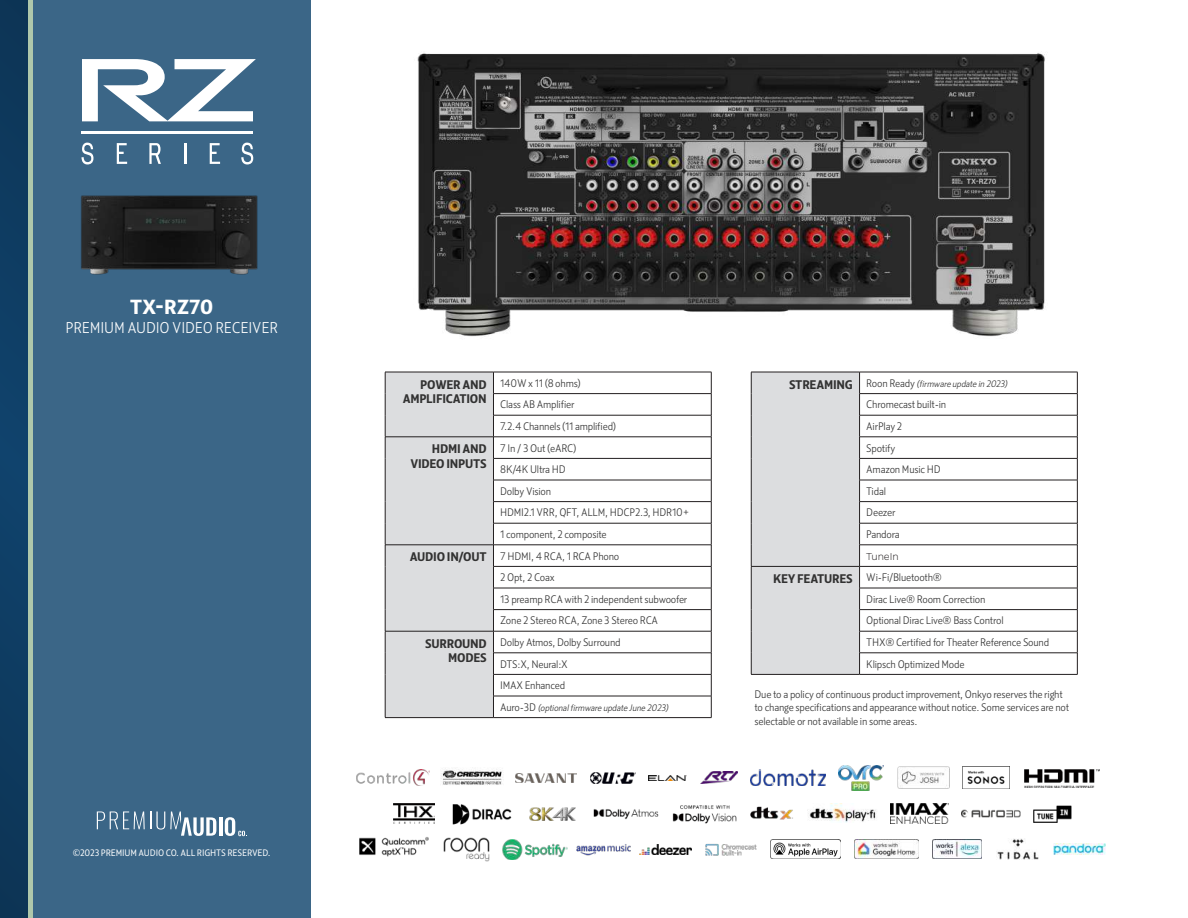
<style>
.page{position:relative;width:1188px;height:918px;background:#fff}
.page>*{position:absolute;margin:0;border:0;box-sizing:border-box;transform-origin:0 0}
.t1{font:21px "Kranto Bold Text";letter-spacing:-.02em;color:#fff}
.t2{font:300 15px "Kranto";letter-spacing:-.015em;color:#fff}
.t3{font:700 12px/14.4px "Kranto";letter-spacing:-.02em;color:#323232;text-align:right}
.t4{font:300 10.5px/21.6px "Kranto";letter-spacing:-.02em;color:#323232}
.t5{font:300 10.5px "Work Sans";letter-spacing:-.005em;color:#231f20}
.t6{font:italic 300 9px "Kranto";color:#323232}
.t7{font:9px "Kranto";letter-spacing:-.015em;color:#fff}
.s1{font-weight:700;font-size:12px}
.s2{font-style:normal;font-size:10.5px}
.s3{font-weight:700;font-style:normal;font-size:12px}
</style>
<div class="page">
<div style="left:33px;top:0;width:277px;height:918px;background:#3b6687"></div>
<div style="left:0;top:0;width:30px;height:918px;background:#0e3c61"></div>
<img style="left:417px;top:53px;width:628px;height:284px">
<div style="left:28px;top:0;width:5px;height:918px;background:#aec7ab"></div>
<hr style="left:219px;top:817px;width:3px;height:19px;background:#fff">
<svg style="left:225px;top:817px;width:22px;height:19px"></svg>
<svg style="left:97px;top:812px;width:119px;height:24px"></svg>
<hr style="left:493px;top:372px;width:218px;height:1px;background:#231f20">
<hr style="left:493px;top:393px;width:218px;height:1px;background:#231f20">
<hr style="left:493px;top:415px;width:218px;height:1px;background:#231f20">
<hr style="left:493px;top:437px;width:218px;height:1px;background:#231f20">
<hr style="left:493px;top:458px;width:218px;height:1px;background:#231f20">
<hr style="left:493px;top:480px;width:218px;height:1px;background:#231f20">
<hr style="left:493px;top:501px;width:218px;height:1px;background:#231f20">
<hr style="left:493px;top:523px;width:218px;height:1px;background:#231f20">
<hr style="left:493px;top:545px;width:218px;height:1px;background:#231f20">
<hr style="left:493px;top:566px;width:218px;height:1px;background:#231f20">
<hr style="left:493px;top:588px;width:218px;height:1px;background:#231f20">
<hr style="left:493px;top:609px;width:218px;height:1px;background:#231f20">
<hr style="left:493px;top:631px;width:218px;height:1px;background:#231f20">
<div style="left:385px;top:372px;width:109px;height:345px;background:#dcdddf"></div>
<svg style="left:711px;top:372px;width:1px;height:345px"></svg>
<hr style="left:493px;top:653px;width:218px;height:1px;background:#231f20">
<hr style="left:493px;top:674px;width:218px;height:1px;background:#231f20">
<hr style="left:493px;top:696px;width:218px;height:1px;background:#231f20">
<hr style="left:385px;top:717px;width:108px;height:1px;background:#231f20">
<hr style="left:493px;top:717px;width:218px;height:1px;background:#231f20">
<hr style="left:860px;top:372px;width:218px;height:1px;background:#231f20">
<hr style="left:859px;top:393px;width:219px;height:1px;background:#231f20">
<hr style="left:859px;top:415px;width:219px;height:1px;background:#231f20">
<hr style="left:859px;top:437px;width:219px;height:1px;background:#231f20">
<hr style="left:859px;top:458px;width:219px;height:1px;background:#231f20">
<hr style="left:859px;top:480px;width:219px;height:1px;background:#231f20">
<hr style="left:859px;top:501px;width:219px;height:1px;background:#231f20">
<hr style="left:859px;top:523px;width:219px;height:1px;background:#231f20">
<hr style="left:859px;top:545px;width:219px;height:1px;background:#231f20">
<div style="left:751px;top:372px;width:109px;height:302px;background:#dcdddf"></div>
<svg style="left:1077px;top:372px;width:1px;height:302px"></svg>
<hr style="left:751px;top:566px;width:109px;height:1px;background:#231f20">
<hr style="left:751px;top:674px;width:109px;height:1px;background:#231f20">
<hr style="left:860px;top:566px;width:218px;height:1px;background:#231f20">
<hr style="left:859px;top:588px;width:219px;height:1px;background:#231f20">
<hr style="left:859px;top:609px;width:219px;height:1px;background:#231f20">
<hr style="left:859px;top:631px;width:219px;height:1px;background:#231f20">
<hr style="left:859px;top:653px;width:219px;height:1px;background:#231f20">
<hr style="left:860px;top:674px;width:218px;height:1px;background:#231f20">
<svg style="left:82px;top:143px;width:11px;height:21px"></svg>
<svg style="left:241px;top:143px;width:12px;height:21px"></svg>
<svg style="left:82px;top:59px;width:174px;height:62px"></svg>
<hr style="left:82px;top:131px;width:171px;height:2px;background:#fff">
<svg style="left:117px;top:143px;width:10px;height:21px"></svg>
<hr style="left:184px;top:143px;width:2px;height:21px;background:#fff">
<svg style="left:210px;top:143px;width:10px;height:21px"></svg>
<svg style="left:149px;top:143px;width:12px;height:21px"></svg>
<img style="left:81px;top:195px;width:177px;height:80px">
<img style="left:357px;top:770px;width:72px;height:16px">
<img style="left:441px;top:768px;width:61px;height:17px">
<img style="left:751px;top:770px;width:74px;height:15px">
<img style="left:649px;top:775px;width:38px;height:5px">
<img style="left:839px;top:765px;width:44px;height:25px">
<img style="left:701px;top:772px;width:36px;height:11px">
<img style="left:516px;top:773px;width:60px;height:9px">
<img style="left:590px;top:772px;width:45px;height:11px">
<img style="left:963px;top:766px;width:46px;height:23px">
<img style="left:897px;top:767px;width:52px;height:22px">
<img style="left:529px;top:807px;width:47px;height:13px">
<img style="left:593px;top:809px;width:66px;height:11px">
<img style="left:1033px;top:805px;width:39px;height:18px">
<img style="left:393px;top:804px;width:41px;height:20px">
<img style="left:962px;top:810px;width:58px;height:8px">
<img style="left:672px;top:805px;width:65px;height:19px">
<img style="left:890px;top:804px;width:59px;height:20px">
<img style="left:452px;top:804px;width:60px;height:21px">
<img style="left:750px;top:806px;width:43px;height:14px">
<img style="left:770px;top:840px;width:70px;height:19px">
<img style="left:502px;top:839px;width:66px;height:20px">
<img style="left:640px;top:844px;width:52px;height:10px">
<img style="left:577px;top:844px;width:54px;height:12px">
<img style="left:705px;top:843px;width:52px;height:13px">
<img style="left:444px;top:837px;width:45px;height:24px">
<img style="left:855px;top:840px;width:63px;height:19px">
<img style="left:933px;top:840px;width:48px;height:19px">
<img style="left:1053px;top:844px;width:53px;height:11px">
<img style="left:996px;top:839px;width:42px;height:21px">
<img style="left:1024px;top:770px;width:75px;height:18px">
<img style="left:359px;top:837px;width:70px;height:20px">
<img style="left:807px;top:803px;width:69px;height:20px">
<h1 class="t1" style="left:130px;top:293px;width:85px">TX-RZ70</h1>
<h2 class="t2" style="left:65px;top:319px;width:214px">PREMIUM AUDIO VIDEO RECEIVER</h2>
<p class="t7" style="left:73px;top:847px;width:199px">©2023 PREMIUM AUDIO CO. ALL RIGHTS RESERVED.</p>
<p class="t3" style="left:403px;top:377px;width:86px">POWER AND<br>AMPLIFICATION</p>
<p class="t4" style="left:500px;top:372px;width:118px">140W x 11 (8 ohms)<br>Class AB Amplifier<br>7.2.4 Channels (11 amplified)</p>
<p class="t3" style="left:411px;top:442px;width:78px">HDMI AND<br>VIDEO INPUTS</p>
<p class="t4" style="left:500px;top:437px;width:78px">7 In / 3 Out (eARC)</p>
<p class="t4" style="left:500px;top:459px;width:67px">8K/4K Ultra HD</p>
<p class="t4" style="left:500px;top:480px;width:52px">Dolby Vision</p>
<p class="t4" style="left:500px;top:502px;width:191px">HDMI2.1 VRR, QFT, ALLM, HDCP2.3, HDR10+</p>
<p class="t4" style="left:500px;top:524px;width:108px">1 component, 2 composite</p>
<p class="t4" style="left:410px;top:545px;width:211px"><span class="s1">AUDIO IN/OUT</span> 7 HDMI, 4 RCA, 1 RCA Phono</p>
<p class="t4" style="left:500px;top:567px;width:56px">2 Opt, 2 Coax</p>
<p class="t4" style="left:500px;top:588px;width:189px">13 preamp RCA with 2 independent subwoofer</p>
<p class="t4" style="left:500px;top:610px;width:159px">Zone 2 Stereo RCA, Zone 3 Stereo RCA</p>
<p class="t3" style="left:425px;top:636px;width:63px">SURROUND<br>MODES</p>
<p class="t4" style="left:500px;top:632px;width:122px">Dolby Atmos, Dolby Surround<br>DTS:X, Neural:X<br>IMAX Enhanced</p>
<p class="t6" style="left:500px;top:702px;width:171px"><span class="s2">A u r o - 3 D</span> (optionalfirmware update June 2023)</p>
<p class="t6" style="left:789px;top:378px;width:222px"><span class="s3">ST R E A M I N G</span> <span class="s2">R o o n R e a d y</span> (firmware update in 2023)</p>
<p class="t4" style="left:866px;top:394px;width:81px">Chromecast built-in<br>AirPlay 2<br>Spotify<br>Amazon Music HD<br>Tidal<br>Deezer<br>Pandora</p>
<p class="t5" style="left:866px;top:550px;width:34px">TuneIn</p>
<p class="t4" style="left:866px;top:567px;width:184px;text-indent:-93px"><span class="s1">KEY FEATURES</span> Wi-Fi/Bluetooth®<br>Dirac Live® Room Correction<br>Optional Dirac Live® Bass Control<br>THX® Certified for Theater Reference Sound<br>Klipsch Optimized Mode</p>
<p class="t4" style="left:754px;top:688px;width:316px;line-height:13.5px">Due to a policy of continuous product improvement, Onkyo reserves the right to change specifications and appearance without notice. Some services are not selectable or not available in some areas.</p>
</div>
